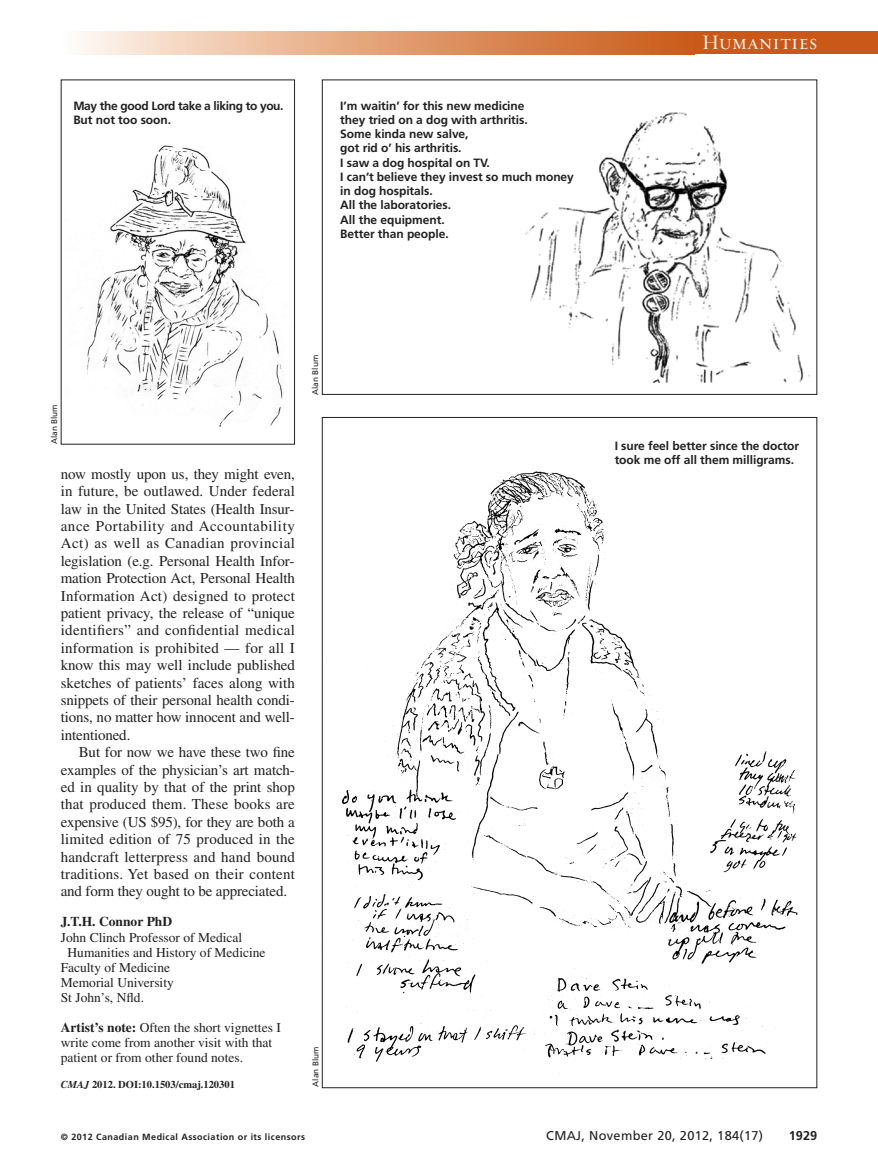
<style>
.page{position:relative;width:878px;height:1175px;background:#fff}
.page>*{position:absolute;margin:0;border:0;box-sizing:border-box;transform-origin:0 0}
.t1{font:21px "Requiem Display HTF Small Caps";letter-spacing:.005em;color:#fff}
.t2{font:15px/17.4px "Times LT Std";letter-spacing:-.01em;color:#231f20;text-align:justify}
.t3{font:13.5px/15px "Times LT Std";color:#231f20}
.t4{font:700 13.5px "Times LT Std";color:#231f20}
.t5{font:12.75px "Frutiger LT Std";letter-spacing:.025em;color:#231f20}
.t6{font:700 12.75px "Frutiger LT Std";color:#231f20}
.t7{font:700 12px/14.2px "Frutiger LT Std";letter-spacing:-.005em;color:#231f20}
.t8{font:700 12px/14.2px "Frutiger LT Std";letter-spacing:-.03em;color:#231f20}
.t9{font:700 10.5px "Times LT Std";color:#231f20}
.t10{font:700 9px "Frutiger LT Std";letter-spacing:.05em;color:#231f20}
.t11{font:8.25px "Frutiger LT Std";color:#231f20}
.s1{font-weight:700}
.s2{font-style:italic}
</style>
<div class="page">
<img style="left:525px;top:112px;width:285px;height:271px">
<div style="left:322px;top:80px;width:495px;height:315px;border:1px solid #231f20"></div>
<img style="left:326px;top:471px;width:472px;height:604px">
<div style="left:614px;top:440px;width:189px;height:70px;background:#fff"></div>
<div style="left:683px;top:32px;width:195px;height:22px;background:#ca5919"></div>
<div style="left:61px;top:32px;width:633px;height:22px;background:linear-gradient(to right,#fff6ed,#c9550f)"></div>
<img style="left:80px;top:145px;width:206px;height:283px">
<div style="left:61px;top:80px;width:234px;height:364px;border:1px solid #231f20"></div>
<p class="t8" style="left:73px;top:99px;width:212px">May the good Lord take a liking to you.<br>But not too soon.</p>
<p class="t7" style="left:340px;top:99px;width:235px">I’m waitin’ for this new medicine<br>they tried on a dog with arthritis.<br>Some kinda new salve,<br>got rid o’ his arthritis.<br>I saw a dog hospital on TV.<br>I can’t believe they invest so much money in dog hospitals.<br>All the laboratories.<br>All the equipment.<br>Better than people.</p>
<h1 class="t1" style="left:701px;top:30px;width:117px">Humanities</h1>
<p class="t11" style="left:51px;top:444px;width:41px;rotate:-90deg">Alan Blum</p>
<p class="t2" style="left:61px;top:466px;width:236px">now mostly upon us, they might even, in future, be outlawed. Under federal law in the United States (Health Insur&shy;ance Portability and Accountability Act) as well as Canadian provincial legislation (e.g. Personal Health Infor&shy;mation Protection Act, Personal Health Information Act) designed to protect patient privacy, the release of “unique identifiers” and confidential medical information is prohibited — for all I know this may well include published sketches of patients’ faces along with snippets of their personal health condi&shy;tions, no matter how innocent and well&shy;intentioned.</p>
<p class="t2" style="left:61px;top:745px;width:236px;text-indent:18px">But for now we have these two fine examples of the physician’s art match&shy;ed in quality by that of the print shop that produced them. These books are expensive (US $95), for they are both a limited edition of 75 produced in the handcraft letterpress and hand bound traditions. Yet based on their content and form they ought to be appreciated.</p>
<p class="t4" style="left:61px;top:917px;width:113px">J.T.H. Connor PhD</p>
<p class="t3" style="left:61px;top:930px;width:183px">John Clinch Professor of Medical</p>
<p class="t3" style="left:68px;top:945px;width:199px">Humanities and History of Medicine</p>
<p class="t3" style="left:61px;top:960px;width:111px">Faculty of Medicine</p>
<p class="t3" style="left:61px;top:975px;width:115px">Memorial University</p>
<p class="t3" style="left:61px;top:990px;width:85px">St John’s, Nfld.</p>
<p class="t3" style="left:61px;top:1020px;width:221px"><span class="s1">Artist’s note:</span> Often the short vignettes I write come from another visit with that patient or from other found notes.</p>
<p class="t9" style="left:61px;top:1080px;width:176px"><span class="s2">CMAJ</span> 2012. DOI:10.1503/cmaj.120301</p>
<p class="t11" style="left:312px;top:395px;width:41px;rotate:-90deg">Alan Blum</p>
<p class="t11" style="left:312px;top:1086px;width:41px;rotate:-90deg">Alan Blum</p>
<p class="t7" style="left:614px;top:439px;width:186px">I sure feel better since the doctor took me off all them milligrams.</p>
<p class="t10" style="left:61px;top:1132px;width:246px">© 2012 Canadian Medical Association or its licensors</p>
<p class="t5" style="left:546px;top:1130px;width:218px">CMAJ, November 20, 2012, 184(17)</p>
<p class="t6" style="left:788px;top:1130px;width:30px">1929</p>
</div>
